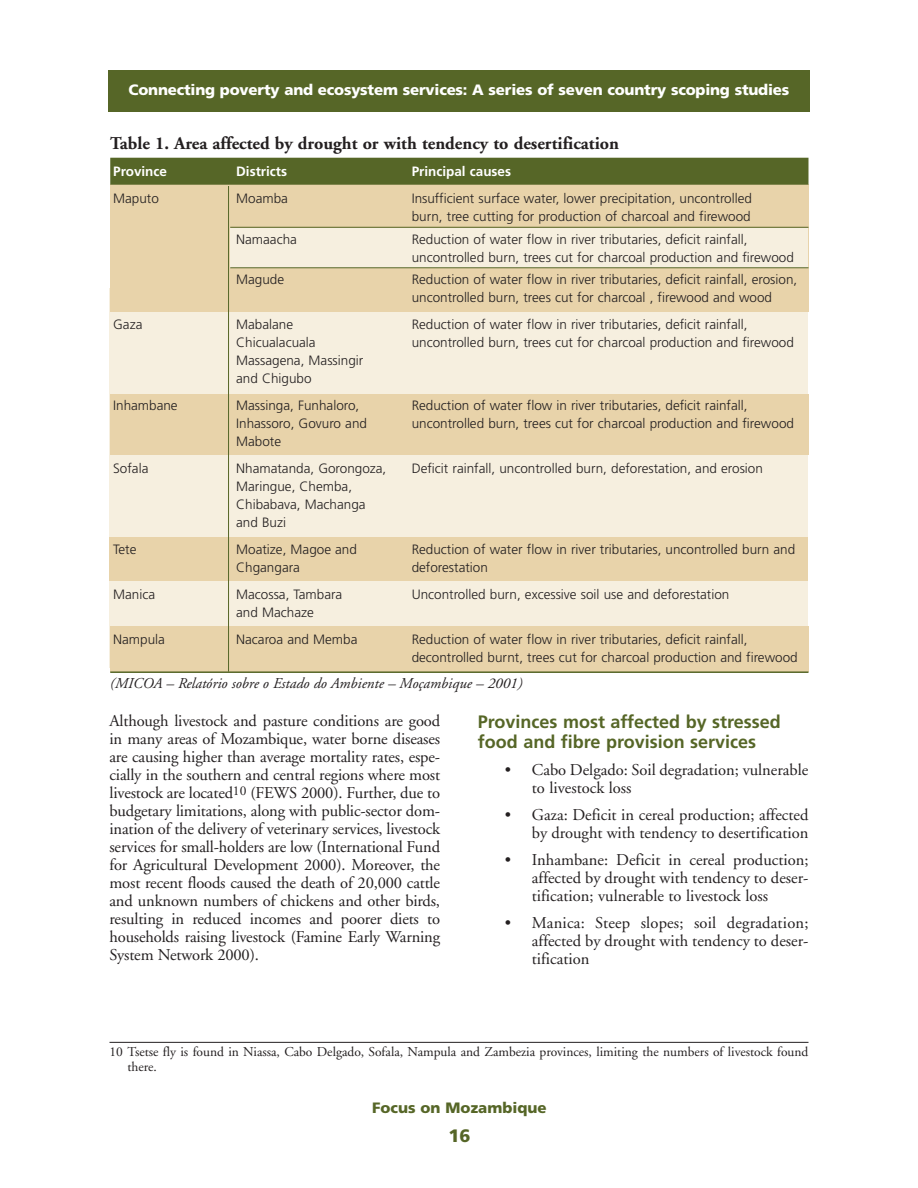
<style>
.page{position:relative;width:918px;height:1188px;background:#fff}
.page>*{position:absolute;margin:0;border:0;box-sizing:border-box;transform-origin:0 0}
.t1{font:700 18px/19.5px "Frutiger";color:#566627}
.t2{font:700 18px "Adobe Garamond";color:#231f20}
.t3{font:900 18px "Frutiger";color:#566627}
.t4{font:16.5px/18px "Adobe Garamond";color:#231f20;text-align:justify}
.t5{font:900 15px "Frutiger";letter-spacing:-.01em;color:#fff}
.t6{font:italic 15px "Adobe Garamond";color:#231f20}
.t7{font:900 15px "Frutiger";color:#566627}
.t8{font:300 13.5px/18px "Frutiger";color:#231f20}
.t9{font:13.5px/15px "Adobe Garamond";color:#231f20}
.t10{font:700 13.5px "Frutiger";color:#fff}
</style>
<div class="page">
<div style="left:110px;top:288px;width:698px;height:379px;background:#f6efdf"></div>
<div style="left:110px;top:184px;width:699px;height:127px;background:#e8d3aa"></div>
<div style="left:110px;top:394px;width:698px;height:61px;background:#e8d3aa"></div>
<div style="left:110px;top:537px;width:698px;height:44px;background:#e8d3aa"></div>
<div style="left:110px;top:626px;width:699px;height:46px;background:#e8d3aa"></div>
<div style="left:231px;top:229px;width:577px;height:39px;background:#f6efdf"></div>
<div style="left:108px;top:70px;width:702px;height:42px;background:#566627"></div>
<hr style="left:228px;top:186px;width:1px;height:486px;background:#566627">
<hr style="left:110px;top:1042px;width:698px;height:1px;background:#231f20">
<div style="left:110px;top:158px;width:698px;height:27px;background:#566627"></div>
<hr style="left:230px;top:227px;width:578px;height:1px;background:#566627">
<hr style="left:230px;top:268px;width:578px;height:1px;background:#566627">
<hr style="left:110px;top:671px;width:698px;height:2px;background:#566627">
<p class="t5" style="left:129px;top:84px;width:662px">Connecting poverty and ecosystem services: A series of seven country scoping studies</p>
<h1 class="t2" style="left:110px;top:137px;width:510px">Table 1. Area affected by drought or with tendency to desertification</h1>
<p class="t10" style="left:113px;top:166px;width:55px">Province</p>
<p class="t10" style="left:236px;top:166px;width:52px">Districts</p>
<p class="t10" style="left:412px;top:166px;width:101px">Principal causes</p>
<p class="t8" style="left:113px;top:191px;width:47px">Maputo</p>
<p class="t8" style="left:236px;top:191px;width:53px">Moamba</p>
<p class="t8" style="left:412px;top:191px;width:342px">Insufficient surface water, lower precipitation, uncontrolled burn, tree cutting for production of charcoal and firewood</p>
<p class="t8" style="left:236px;top:231px;width:62px">Namaacha</p>
<p class="t8" style="left:412px;top:231px;width:384px">Reduction of water flow in river tributaries, deficit rainfall, uncontrolled burn, trees cut for charcoal production and firewood</p>
<p class="t8" style="left:236px;top:272px;width:50px">Magude</p>
<p class="t8" style="left:412px;top:272px;width:387px">Reduction of water flow in river tributaries, deficit rainfall, erosion, uncontrolled burn, trees cut for charcoal , firewood and wood</p>
<p class="t8" style="left:113px;top:317px;width:31px">Gaza</p>
<p class="t8" style="left:236px;top:317px;width:59px">Mabalane</p>
<p class="t8" style="left:412px;top:317px;width:337px">Reduction of water flow in river tributaries, deficit rainfall,</p>
<p class="t8" style="left:236px;top:335px;width:81px">Chicualacuala</p>
<p class="t8" style="left:412px;top:335px;width:384px">uncontrolled burn, trees cut for charcoal production and firewood</p>
<p class="t8" style="left:236px;top:353px;width:129px">Massagena, Massingir and Chigubo</p>
<p class="t8" style="left:113px;top:398px;width:66px">Inhambane</p>
<p class="t8" style="left:236px;top:398px;width:125px">Massinga, Funhaloro,</p>
<p class="t8" style="left:412px;top:398px;width:337px">Reduction of water flow in river tributaries, deficit rainfall,</p>
<p class="t8" style="left:236px;top:416px;width:132px">Inhassoro, Govuro and</p>
<p class="t8" style="left:412px;top:416px;width:384px">uncontrolled burn, trees cut for charcoal production and firewood</p>
<p class="t8" style="left:236px;top:434px;width:47px">Mabote</p>
<p class="t8" style="left:113px;top:461px;width:37px">Sofala</p>
<p class="t8" style="left:236px;top:461px;width:152px">Nhamatanda, Gorongoza,</p>
<p class="t8" style="left:412px;top:461px;width:353px">Deficit rainfall, uncontrolled burn, deforestation, and erosion</p>
<p class="t8" style="left:236px;top:479px;width:131px">Maringue, Chemba,<br>Chibabava, Machanga and Buzi</p>
<p class="t8" style="left:113px;top:542px;width:25px">Tete</p>
<p class="t8" style="left:236px;top:542px;width:122px">Moatize, Magoe and</p>
<p class="t8" style="left:412px;top:542px;width:385px">Reduction of water flow in river tributaries, uncontrolled burn and</p>
<p class="t8" style="left:236px;top:560px;width:65px">Chgangara</p>
<p class="t8" style="left:412px;top:560px;width:78px">deforestation</p>
<p class="t8" style="left:113px;top:587px;width:43px">Manica</p>
<p class="t8" style="left:236px;top:587px;width:108px">Macossa, Tambara</p>
<p class="t8" style="left:412px;top:587px;width:319px">Uncontrolled burn, excessive soil use and deforestation</p>
<p class="t8" style="left:236px;top:605px;width:79px">and Machaze</p>
<p class="t8" style="left:113px;top:632px;width:53px">Nampula</p>
<p class="t8" style="left:236px;top:632px;width:123px">Nacaroa and Memba</p>
<p class="t8" style="left:412px;top:632px;width:388px">Reduction of water flow in river tributaries, deficit rainfall, decontrolled burnt, trees cut for charcoal production and firewood</p>
<p class="t6" style="left:110px;top:677px;width:414px">(MICOA – Relatório sobre o Estado do Ambiente – Moçambique – 2001)</p>
<p class="t4" style="left:110px;top:714px;width:332px">Although livestock and pasture conditions are good in many areas of Mozambique, water borne diseases are causing higher than average mortality rates, espe&shy;cially in the southern and central regions where most livestock are located<sup>10</sup> (FEWS 2000). Further, due to budgetary limitations, along with public-sector dom&shy;ination of the delivery of veterinary services, livestock services for small-holders are low (International Fund for Agricultural Development 2000). Moreover, the most recent floods caused the death of 20,000 cattle and unknown numbers of chickens and other birds, resulting in reduced incomes and poorer diets to households raising livestock (Famine Early Warning System Network 2000).</p>
<h1 class="t1" style="left:478px;top:713px;width:305px">Provinces most affected by stressed food and fibre provision services</h1>
<p class="t4" style="left:532px;top:762px;width:278px;text-indent:-27px">• Cabo Delgado: Soil degradation; vulnerable to livestock loss</p>
<p class="t4" style="left:505px;top:807px;width:305px;text-align:right">• Gaza: Deficit in cereal production; affected by drought with tendency to desertification</p>
<p class="t4" style="left:532px;top:852px;width:278px;text-indent:-27px">• Inhambane: Deficit in cereal production; affected by drought with tendency to deser&shy;tification; vulnerable to livestock loss</p>
<p class="t4" style="left:532px;top:915px;width:278px;text-indent:-27px">• Manica: Steep slopes; soil degradation; affected by drought with tendency to deser&shy;tification</p>
<p class="t9" style="left:127px;top:1045px;width:682px;text-indent:-18px">10 Tsetse fly is found in Niassa, Cabo Delgado, Sofala, Nampula and Zambezia provinces, limiting the numbers of livestock found there.</p>
<p class="t7" style="left:372px;top:1102px;width:176px">Focus on Mozambique</p>
<h1 class="t3" style="left:448px;top:1128px;width:24px">16</h1>
</div>
